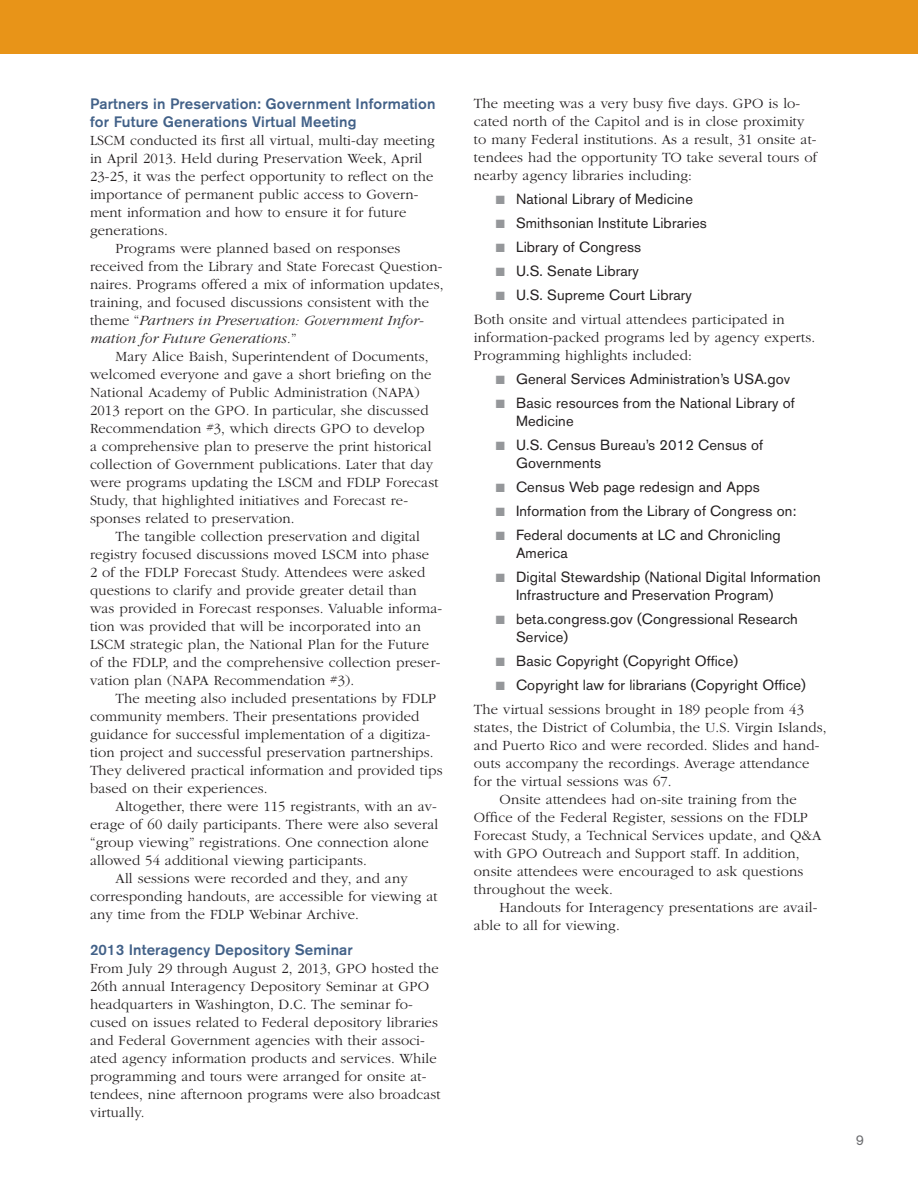
<style>
.page{position:relative;width:918px;height:1188px;background:#fff}
.page>*{position:absolute;margin:0;border:0;box-sizing:border-box;transform-origin:0 0}
.bold_text_-blue{font:500 15px/18px "Akzidenz Grotesk BE";letter-spacing:.01em;color:#426188}
.text_indent{font:300 14.7px/18px "ITC Garamond Std";letter-spacing:.01em;color:#231f20}
.text-flush{font:300 14.7px/18px "ITC Garamond Std";letter-spacing:.01em;color:#231f20}
.bulleted_txt_2{font:14.7px/18px "Akzidenz Grotesk BE";letter-spacing:.01em;color:#231f20}
.kicker_head{font:300 14.7px/18px "ITC Garamond Std";letter-spacing:.01em;color:#231f20}
.t1{font:14.25px "Akzidenz Grotesk BE";color:#6c6d70}
.s1{font-style:italic}
.s2{color:#95979a}
</style>
<div class="page">
<div style="left:0;top:0;width:918px;height:54px;background:#e89418"></div>
<p class="bold_text_-blue" style="left:90px;top:94px;width:347px">Partners in Preservation: Government Information for Future Generations Virtual Meeting</p>
<p class="text-flush" style="left:90px;top:131px;width:346px">LSCM conducted its first all virtual, multi-day meeting in April 2013. Held during Preservation Week, April 23-25, it was the perfect opportunity to reflect on the importance of permanent public access to Govern&shy;ment information and how to ensure it for future generations.</p>
<p class="text_indent" style="left:90px;top:239px;width:355px;text-indent:26px">Programs were planned based on responses received from the Library and State Forecast Question&shy;naires. Programs offered a mix of information updates, training, and focused discussions consistent with the theme “<span class="s1">Partners in Preservation: Government Infor&shy;mation for Future Generations.</span>”</p>
<p class="text_indent" style="left:90px;top:347px;width:350px;text-indent:26px">Mary Alice Baish, Superintendent of Documents, welcomed everyone and gave a short briefing on the National Academy of Public Administration (NAPA)<br>2013 report on the GPO. In particular, she discussed Recommendation #3, which directs GPO to develop<br>a comprehensive plan to preserve the print historical collection of Government publications. Later that day were programs updating the LSCM and FDLP Forecast Study, that highlighted initiatives and Forecast re&shy;sponses related to preservation.</p>
<p class="text_indent" style="left:90px;top:527px;width:354px;text-indent:26px">The tangible collection preservation and digital registry focused discussions moved LSCM into phase<br>2 of the FDLP Forecast Study. Attendees were asked questions to clarify and provide greater detail than was provided in Forecast responses. Valuable informa&shy;tion was provided that will be incorporated into an LSCM strategic plan, the National Plan for the Future of the FDLP, and the comprehensive collection preser&shy;vation plan (NAPA Recommendation #3).</p>
<p class="text_indent" style="left:90px;top:689px;width:354px;text-indent:26px">The meeting also included presentations by FDLP community members. Their presentations provided guidance for successful implementation of a digitiza&shy;tion project and successful preservation partnerships.<br>They delivered practical information and provided tips based on their experiences.</p>
<p class="text_indent" style="left:90px;top:797px;width:350px;text-indent:26px">Altogether, there were 115 registrants, with an av&shy;erage of 60 daily participants. There were also several “group viewing” registrations. One connection alone allowed 54 additional viewing participants.</p>
<p class="text_indent" style="left:90px;top:869px;width:349px;text-indent:26px">All sessions were recorded and they, and any corresponding handouts, are accessible for viewing at any time from the FDLP Webinar Archive.</p>
<p class="bold_text_-blue" style="left:90px;top:940px;width:264px">2013 Interagency Depository Seminar</p>
<p class="text-flush" style="left:90px;top:959px;width:352px">From July 29 through August 2, 2013, GPO hosted the 26th annual Interagency Depository Seminar at GPO headquarters in Washington, D.C. The seminar fo&shy;cused on issues related to Federal depository libraries and Federal Government agencies with their associ&shy;ated agency information products and services. While programming and tours were arranged for onsite at&shy;tendees, nine afternoon programs were also broadcast virtually.</p>
<p class="kicker_head" style="left:474px;top:94px;width:345px">The meeting was a very busy five days. GPO is lo&shy;cated north of the Capitol and is in close proximity to many Federal institutions. As a result, 31 onsite at&shy;tendees had the opportunity TO take several tours of nearby agency libraries including:</p>
<p class="bulleted_txt_2" style="left:496px;top:190px;width:199px"><span class="s2">■</span> National Library of Medicine</p>
<p class="bulleted_txt_2" style="left:496px;top:214px;width:213px"><span class="s2">■</span> Smithsonian Institute Libraries</p>
<p class="bulleted_txt_2" style="left:496px;top:238px;width:147px"><span class="s2">■</span> Library of Congress</p>
<p class="bulleted_txt_2" style="left:496px;top:262px;width:145px"><span class="s2">■</span> U.S. Senate Library</p>
<p class="bulleted_txt_2" style="left:496px;top:286px;width:198px"><span class="s2">■</span> U.S. Supreme Court Library</p>
<p class="text-flush" style="left:474px;top:310px;width:343px">Both onsite and virtual attendees participated in information-packed programs led by agency experts.<br>Programming highlights included:</p>
<p class="bulleted_txt_2" style="left:496px;top:370px;width:296px"><span class="s2">■</span> General Services Administration’s USA.gov</p>
<p class="bulleted_txt_2" style="left:516px;top:394px;width:280px;text-indent:-20px"><span class="s2">■</span> Basic resources from the National Library of<br>Medicine</p>
<p class="bulleted_txt_2" style="left:516px;top:436px;width:249px;text-indent:-20px"><span class="s2">■</span> U.S. Census Bureau’s 2012 Census of<br>Governments</p>
<p class="bulleted_txt_2" style="left:496px;top:478px;width:265px"><span class="s2">■</span> Census Web page redesign and Apps</p>
<p class="bulleted_txt_2" style="left:496px;top:502px;width:302px"><span class="s2">■</span> Information from the Library of Congress on:</p>
<p class="bulleted_txt_2" style="left:516px;top:526px;width:266px;text-indent:-20px"><span class="s2">■</span> Federal documents at LC and Chronicling<br>America</p>
<p class="bulleted_txt_2" style="left:516px;top:568px;width:306px;text-indent:-20px"><span class="s2">■</span> Digital Stewardship (National Digital Information<br>Infrastructure and Preservation Program)</p>
<p class="bulleted_txt_2" style="left:516px;top:610px;width:283px;text-indent:-20px"><span class="s2">■</span> beta.congress.gov (Congressional Research<br>Service)</p>
<p class="bulleted_txt_2" style="left:496px;top:652px;width:244px"><span class="s2">■</span> Basic Copyright (Copyright Office)</p>
<p class="bulleted_txt_2" style="left:496px;top:676px;width:312px"><span class="s2">■</span> Copyright law for librarians (Copyright Office)</p>
<p class="text-flush" style="left:474px;top:700px;width:354px">The virtual sessions brought in 189 people from 43 states, the District of Columbia, the U.S. Virgin Islands, and Puerto Rico and were recorded. Slides and hand&shy;outs accompany the recordings. Average attendance for the virtual sessions was 67.</p>
<p class="text_indent" style="left:474px;top:790px;width:349px;text-indent:26px">Onsite attendees had on-site training from the Office of the Federal Register, sessions on the FDLP Forecast Study, a Technical Services update, and Q&amp;A with GPO Outreach and Support staff. In addition, onsite attendees were encouraged to ask questions throughout the week.</p>
<p class="text_indent" style="left:474px;top:898px;width:345px;text-indent:26px">Handouts for Interagency presentations are avail&shy;able to all for viewing.</p>
<p class="t1" style="left:856px;top:1131px;width:10px">9</p>
</div>
